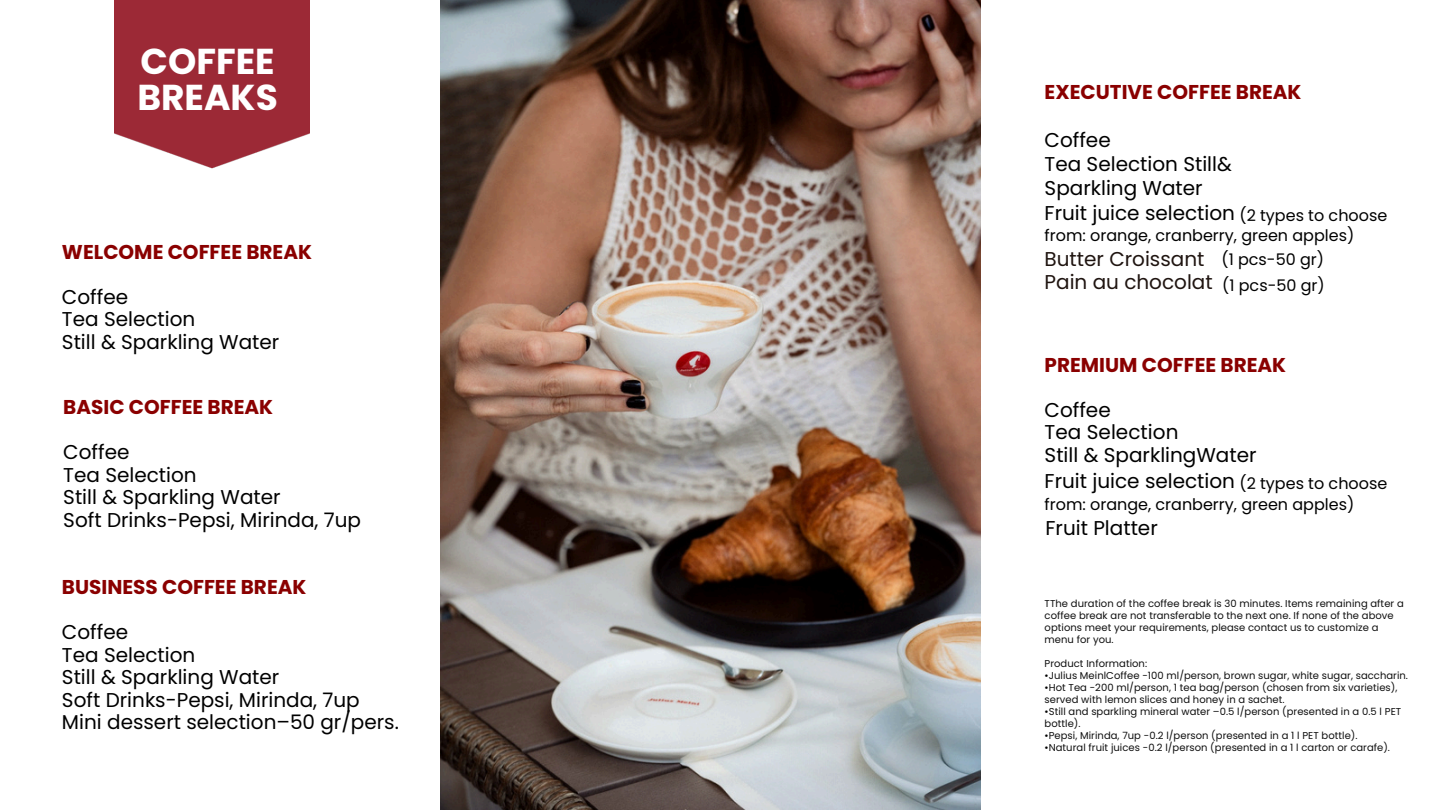
<style>
.page{position:relative;width:1440px;height:810px;background:#fff}
.page>*{position:absolute;margin:0;border:0;box-sizing:border-box;transform-origin:0 0}
.t1{font:700 36px/36px "Poppins";color:#fff}
.t2{font:20px/22.4px "Poppins";color:#000}
.t3{font:700 20px "Poppins";color:#8a0000}
.t4{font:20px "Poppins";color:#1f1410}
.t5{font:16px "Poppins";color:#000}
.t6{font:10px/12px "Poppins";letter-spacing:.005em;color:#0f0f0f}
.s1{color:#000}
</style>
<div class="page">
<img style="left:114px;top:0;width:195px;height:169px">
<img style="left:441px;top:0;width:540px;height:810px">
<p class="t1" style="left:137px;top:43px;width:142px">COFFEE<br>BREAKS</p>
<h1 class="t3" style="left:62px;top:238px;width:252px">WELCOME COFFEE BREAK</h1>
<h2 class="t2" style="left:62px;top:285px;width:219px">Coffee<br>Tea Selection<br>Still &amp; Sparkling Water</h2>
<h3 class="t3" style="left:63px;top:393px;width:211px">BASIC COFFEE BREAK</h3>
<h2 class="t2" style="left:63px;top:441px;width:299px">Coffee<br>Tea Selection<br>Still &amp; Sparkling Water<br>Soft Drinks-Pepsi, Mirinda, 7up</h2>
<h3 class="t3" style="left:62px;top:573px;width:246px">BUSINESS COFFEE BREAK</h3>
<h2 class="t2" style="left:62px;top:621px;width:338px">Coffee<br>Tea Selection<br>Still &amp; Sparkling Water<br>Soft Drinks-Pepsi, Mirinda, 7up<br>Mini dessert selection–50 gr/pers.</h2>
<h3 class="t3" style="left:1045px;top:78px;width:259px">EXECUTIVE COFFEE BREAK</h3>
<h4 class="t2" style="left:1045px;top:128px;width:189px;line-height:24px">Coffee<br>Tea Selection Still&amp;<br>Sparkling Water</h4>
<h4 class="t2" style="left:1045px;top:202px;width:192px">Fruit juice selection</h4>
<h3 class="t4" style="left:1045px;top:245px;width:161px">Butter Croissant</h3>
<h3 class="t4" style="left:1045px;top:268px;width:170px">Pain au chocolat</h3>
<h4 class="t5" style="left:1239px;top:204px;width:149px">(2 types to choose</h4>
<h4 class="t5" style="left:1045px;top:225px;width:311px">from: orange, cranberry, green apples)</h4>
<h2 class="t5" style="left:1221px;top:248px;width:104px">(1 pcs-50 gr)</h2>
<h3 class="t5" style="left:1222px;top:274px;width:104px">(1 pcs-50 gr)</h3>
<h3 class="t3" style="left:1045px;top:351px;width:243px">PREMIUM COFFEE BREAK</h3>
<p class="t2" style="left:1045px;top:398px;width:214px">Coffee<br>Tea Selection<br>Still &amp; SparklingWater</p>
<h2 class="t2" style="left:1045px;top:470px;width:192px">Fruit juice selection</h2>
<h3 class="t2" style="left:1046px;top:517px;width:114px">Fruit Platter</h3>
<h3 class="t5" style="left:1239px;top:472px;width:149px">(2 types to choose</h3>
<h4 class="t5" style="left:1045px;top:493px;width:311px">from: orange, cranberry, green apples)</h4>
<h4 class="t6" style="left:1045px;top:598px;width:361px">TThe duration of the coffee break is 30 minutes. Items remaining after a coffee break are not transferable to the next one. If none of the above options meet your requirements, please contact us to customize a menu for you.</h4>
<h3 class="t6" style="left:1045px;top:658px;width:104px">Product Information:</h3>
<p class="t6" style="left:1045px;top:670px;width:365px"><span class="s1">•</span>Julius MeinlCoffee -100 ml/person, brown sugar, white sugar, saccharin.</p>
<p class="t6" style="left:1045px;top:682px;width:354px"><span class="s1">•</span>Hot Tea -200 ml/person, 1 tea bag/person (chosen from six varieties), served with lemon slices and honey in a sachet.</p>
<p class="t6" style="left:1045px;top:706px;width:358px"><span class="s1">•</span>Still and sparkling mineral water –0.5 l/person (presented in a 0.5 l PET bottle).</p>
<p class="t6" style="left:1045px;top:730px;width:315px"><span class="s1">•</span>Pepsi, Mirinda, 7up -0.2 l/person (presented in a 1 l PET bottle).</p>
<p class="t6" style="left:1045px;top:742px;width:347px"><span class="s1">•</span>Natural fruit juices -0.2 l/person (presented in a 1 l carton or carafe).</p>
</div>
